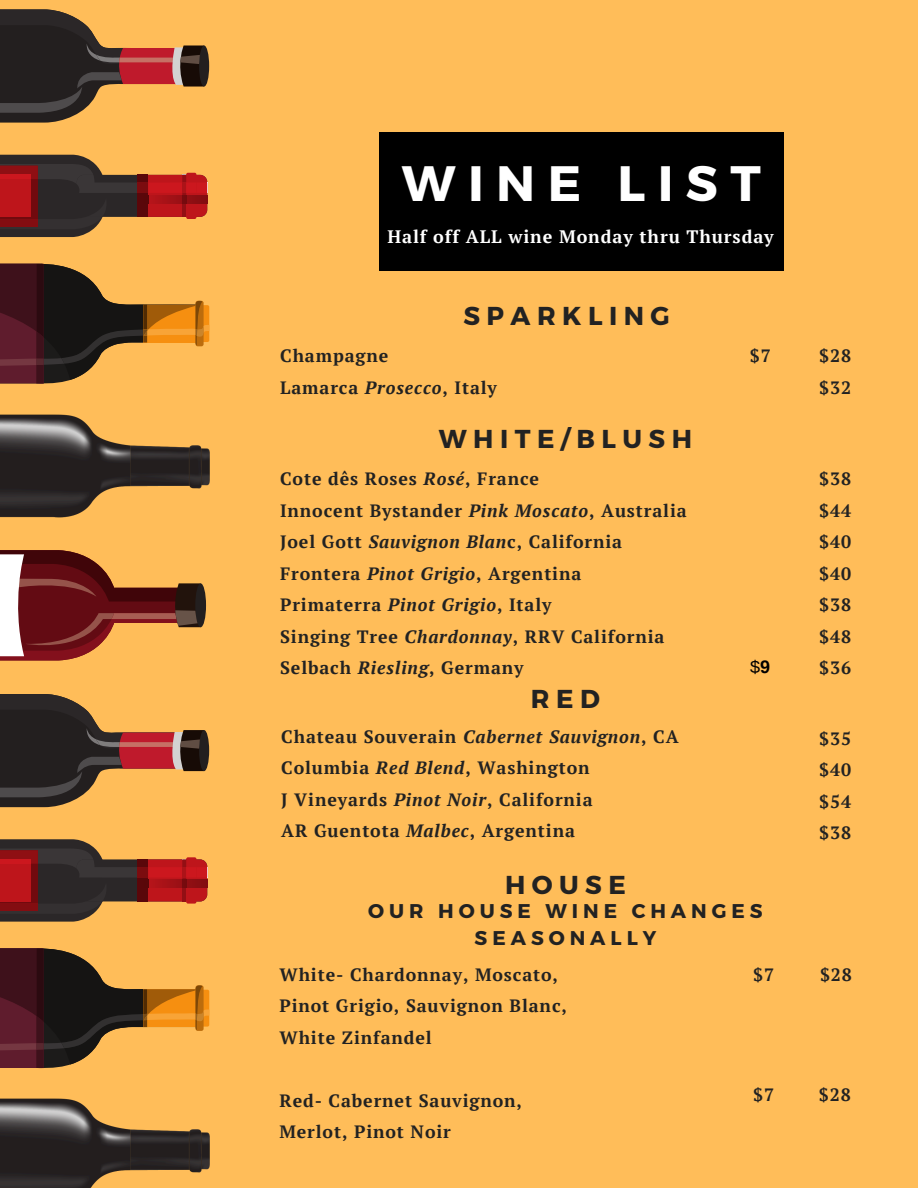
<style>
.page{position:relative;width:918px;height:1188px;background:#ffbd59}
.page>*{position:absolute;margin:0;border:0;box-sizing:border-box;transform-origin:0 0}
.t1{font:700 49.65px "Montserrat";letter-spacing:.25em;color:#fff}
.t2{font:700 25.95px "Montserrat";letter-spacing:.25em;color:#222}
.t3{font:700 19.95px/27px "Montserrat";letter-spacing:.25em;color:#222;text-align:center}
.t4{font:700 18px "PT Serif";letter-spacing:.05em;color:#fff}
.t5{font:18px "Arimo";color:#000}
.t6{font:700 17.85px "PT Serif";letter-spacing:.05em;color:#222}
.s1{font-style:italic}
.s2{font-weight:700}
</style>
<div class="page">
<div style="left:379px;top:132px;width:405px;height:139px;background:#000"></div>
<img style="left:0;top:263px;width:210px;height:398px">
<img style="left:0;top:991px;width:210px;height:197px">
<svg style="left:0;top:264px;width:209px;height:122px"></svg>
<svg style="left:0;top:948px;width:209px;height:123px"></svg>
<div style="left:195px;top:583px;width:11px;height:44px;background:#231f1f;border-radius:50%"></div>
<svg style="left:0;top:550px;width:202px;height:110px"></svg>
<div style="left:199px;top:46px;width:10px;height:41px;background:#231f1f;border-radius:50%"></div>
<svg style="left:0;top:9px;width:207px;height:114px"></svg>
<div style="left:199px;top:730px;width:10px;height:41px;background:#231f1f;border-radius:50%"></div>
<svg style="left:0;top:694px;width:207px;height:114px"></svg>
<svg style="left:0;top:155px;width:208px;height:82px"></svg>
<hr style="left:0;top:175px;width:31px;height:4px;background:#cc171e">
<svg style="left:0;top:839px;width:208px;height:83px"></svg>
<div style="left:0;top:859px;width:31px;height:5px;background:#cc171e"></div>
<p class="t1" style="left:402px;top:151px;width:360px">WINE LIST</p>
<p class="t4" style="left:387px;top:224px;width:388px">Half off ALL wine Monday thru Thursday</p>
<p class="t2" style="left:463px;top:299px;width:208px">SPARKLING</p>
<p class="t6" style="left:280px;top:343px;width:110px">Champagne</p>
<p class="t6" style="left:280px;top:375px;width:218px">Lamarca <span class="s1">Prosecco</span>, Italy</p>
<h1 class="t2" style="left:439px;top:422px;width:255px">WHITE/BLUSH</h1>
<h4 class="t6" style="left:280px;top:467px;width:261px">Cote dês Roses <span class="s1">Rosé</span>, France</h4>
<h2 class="t6" style="left:280px;top:498px;width:408px">Innocent Bystander <span class="s1">Pink Moscato</span>, Australia</h2>
<p class="t6" style="left:280px;top:530px;width:344px">Joel Gott <span class="s1">Sauvignon Blan</span>c, California</p>
<p class="t6" style="left:280px;top:561px;width:303px">Frontera <span class="s1">Pinot Grigio</span>, Argentina</p>
<p class="t6" style="left:280px;top:593px;width:273px">Primaterra <span class="s1">Pinot Grigio</span>, Italy</p>
<p class="t6" style="left:280px;top:624px;width:386px">Singing Tree <span class="s1">Chardonnay</span>, RRV California</p>
<p class="t6" style="left:280px;top:656px;width:245px">Selbach <span class="s1">Riesling</span>, Germany</p>
<p class="t2" style="left:531px;top:681px;width:70px">RED</p>
<p class="t6" style="left:281px;top:724px;width:399px">Chateau Souverain <span class="s1">Cabernet Sauvignon</span>, CA</p>
<p class="t6" style="left:281px;top:756px;width:310px">Columbia <span class="s1">Red Blend</span>, Washington</p>
<p class="t6" style="left:281px;top:787px;width:313px">J Vineyards <span class="s1">Pinot Noir</span>, California</p>
<p class="t6" style="left:281px;top:819px;width:295px">AR Guentota <span class="s1">Malbec</span>, Argentina</p>
<h2 class="t2" style="left:505px;top:868px;width:122px">HOUSE</h2>
<p class="t6" style="left:750px;top:343px;width:22px">$7</p>
<p class="t5" style="left:750px;top:657px;width:22px">$<span class="s2">9</span></p>
<p class="t3" style="left:368px;top:897px;width:396px">OUR HOUSE WINE CHANGES<br>SEASONALLY</p>
<p class="t6" style="left:819px;top:343px;width:33px">$28</p>
<p class="t6" style="left:819px;top:375px;width:33px">$32</p>
<h2 class="t6" style="left:819px;top:467px;width:33px">$38</h2>
<p class="t6" style="left:819px;top:498px;width:33px">$44</p>
<p class="t6" style="left:819px;top:530px;width:33px">$40</p>
<p class="t6" style="left:819px;top:561px;width:33px">$40</p>
<p class="t6" style="left:819px;top:593px;width:33px">$38</p>
<p class="t6" style="left:819px;top:624px;width:33px">$48</p>
<p class="t6" style="left:819px;top:656px;width:33px">$36</p>
<p class="t6" style="left:819px;top:726px;width:33px">$35</p>
<p class="t6" style="left:819px;top:758px;width:33px">$40</p>
<p class="t6" style="left:819px;top:789px;width:33px">$54</p>
<h5 class="t6" style="left:819px;top:821px;width:33px">$38</h5>
<p class="t6" style="left:279px;top:962px;width:280px">White- Chardonnay, Moscato,</p>
<p class="t6" style="left:279px;top:994px;width:289px">Pinot Grigio, Sauvignon Blanc,</p>
<p class="t6" style="left:279px;top:1025px;width:154px">White Zinfandel</p>
<p class="t6" style="left:279px;top:1088px;width:244px">Red- Cabernet Sauvignon,</p>
<p class="t6" style="left:279px;top:1120px;width:173px">Merlot, Pinot Noir</p>
<p class="t6" style="left:753px;top:962px;width:22px">$7</p>
<p class="t6" style="left:820px;top:962px;width:33px">$28</p>
<h2 class="t6" style="left:753px;top:1083px;width:22px">$7</h2>
<h3 class="t6" style="left:819px;top:1083px;width:33px">$28</h3>
</div>
